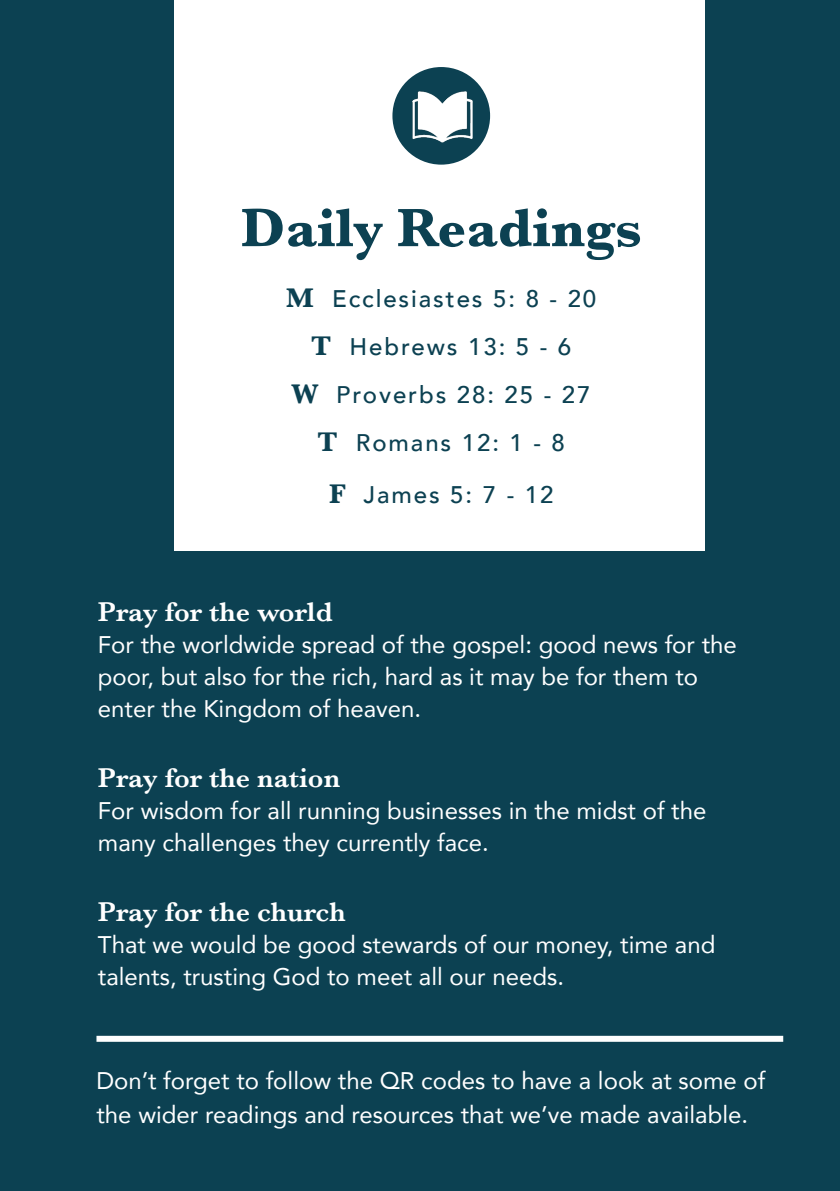
<style>
.page{position:relative;width:840px;height:1191px;background:#fff}
.page>*{position:absolute;margin:0;border:0;box-sizing:border-box;transform-origin:0 0}
.t1{font:700 56px "Baskerville";color:#0c4152}
.t2{font:600 28px "Baskerville";color:#fff}
.t3{font:24px/32px "Avenir";color:#fff}
.t4{font:500 24px "Avenir";letter-spacing:.08em;color:#0c4152}
.s1{font-family:"Baskerville";font-weight:700;font-size:28px}
</style>
<div class="page">
<div style="left:0;top:0;width:839px;height:1191px;background:#0c4152"></div>
<div style="left:174px;top:0;width:530px;height:550px;background:#fff"></div>
<div style="left:392px;top:67px;width:98px;height:98px;background:#0c4152;border-radius:50%"></div>
<img style="left:392px;top:89px;width:99px;height:76px">
<div style="left:96px;top:1035px;width:686px;height:6px;background:#fff"></div>
<p class="t1" style="left:240px;top:189px;width:403px">Daily Readings</p>
<p class="t4" style="left:286px;top:277px;width:311px"><span class="s1">M</span> Ecclesiastes 5: 8 - 20</p>
<p class="t4" style="left:311px;top:325px;width:261px"><span class="s1">T</span> Hebrews 13: 5 - 6</p>
<p class="t4" style="left:292px;top:373px;width:300px"><span class="s1">W</span> Proverbs 28: 25 - 27</p>
<p class="t4" style="left:317px;top:421px;width:249px"><span class="s1">T</span> Romans 12: 1 - 8</p>
<p class="t4" style="left:329px;top:473px;width:226px"><span class="s1">F</span> James 5: 7 - 12</p>
<p class="t2" style="left:98px;top:592px;width:236px">Pray for the world</p>
<p class="t3" style="left:98px;top:627px;width:640px">For the worldwide spread of the gospel: good news for the poor, but also for the rich, hard as it may be for them to enter the Kingdom of heaven.</p>
<p class="t2" style="left:98px;top:758px;width:244px">Pray for the nation</p>
<p class="t3" style="left:98px;top:793px;width:609px">For wisdom for all running businesses in the midst of the many challenges they currently face.</p>
<p class="t2" style="left:98px;top:892px;width:249px">Pray for the church</p>
<p class="t3" style="left:98px;top:927px;width:618px">That we would be good stewards of our money, time and talents, trusting God to meet all our needs.</p>
<p class="t3" style="left:96px;top:1062px;width:670px;line-height:34px">Don’t forget to follow the QR codes to have a look at some of the wider readings and resources that we’ve made available.</p>
</div>
